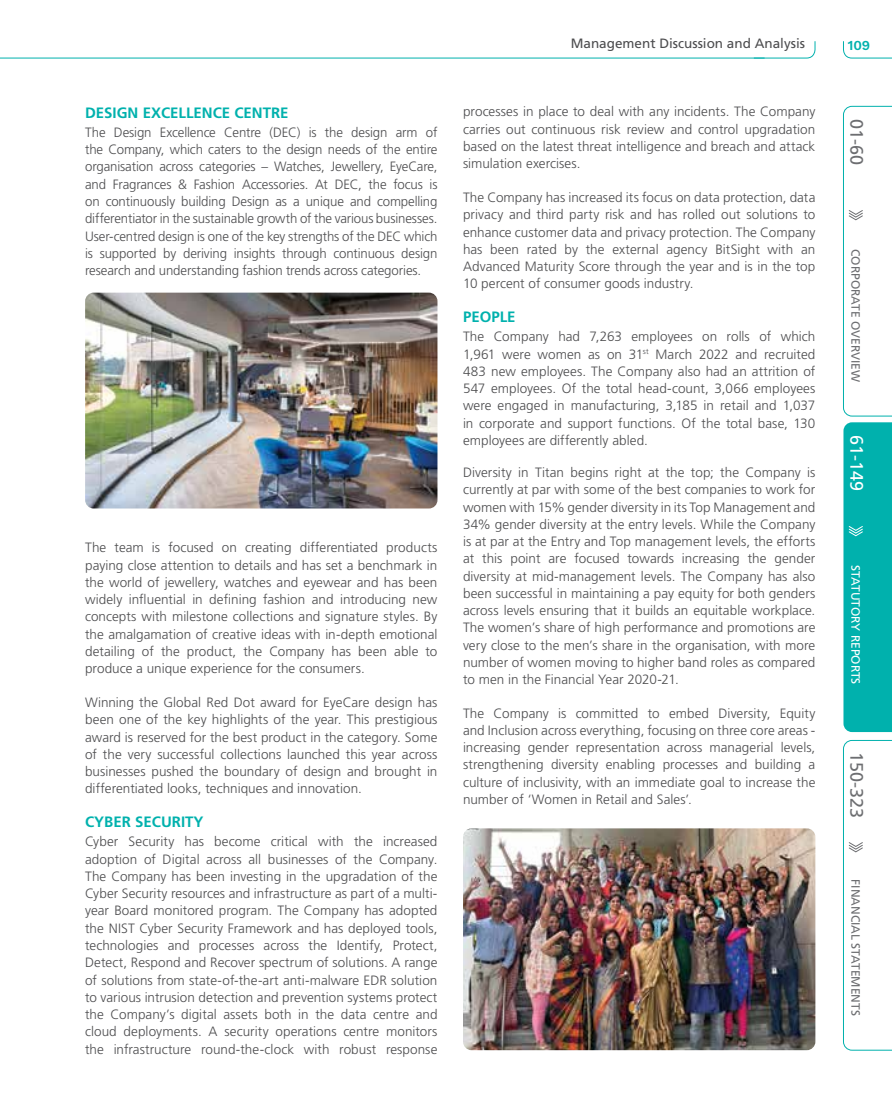
<style>
.page{position:relative;width:892px;height:1114px;background:#fff}
.page>*{position:absolute;margin:0;border:0;box-sizing:border-box;transform-origin:0 0}
.t1{font:18px "Frutiger LT Std";color:#6d6e71}
.t2{font:18px "Frutiger LT Std";color:#fff}
.t3{font:700 15px "Frutiger LT Std";color:#00b1ad}
.t4{font:300 13.5px/17.2px "Frutiger LT Std";color:#4d4d4f;text-align:justify}
.t5{font:13.5px "Frutiger LT Std";color:#4d4d4f}
.t6{font:600 13.5px "Work Sans";color:#00b1ad}
.t7{font:12px "Frutiger LT Std";color:#6d6e71}
.t8{font:12px "Frutiger LT Std";color:#fff}
</style>
<div class="page">
<svg style="left:843px;top:106px;width:48px;height:310px"></svg>
<svg style="left:843px;top:422px;width:48px;height:310px;background:#09b3af"></svg>
<svg style="left:843px;top:740px;width:48px;height:310px"></svg>
<svg style="left:843px;top:41px;width:48px;height:18px"></svg>
<svg style="left:0;top:41px;width:815px;height:18px"></svg>
<img style="left:463px;top:828px;width:352px;height:222px">
<img style="left:85px;top:293px;width:352px;height:215px">
<p class="t3" style="left:85px;top:104px;width:205px">DESIGN EXCELLENCE CENTRE</p>
<p class="t4" style="left:85px;top:124px;width:354px">The Design Excellence Centre (DEC) is the design arm of the Company, which caters to the design needs of the entire organisation across categories – Watches, Jewellery, EyeCare, and Fragrances &amp; Fashion Accessories. At DEC, the focus is on continuously building Design as a unique and compelling differentiator in the sustainable growth of the various businesses.<br>User-centred design is one of the key strengths of the DEC which is supported by deriving insights through continuous design research and understanding fashion trends across categories.</p>
<p class="t4" style="left:85px;top:539px;width:354px">The team is focused on creating differentiated products paying close attention to details and has set a benchmark in the world of jewellery, watches and eyewear and has been widely influential in defining fashion and introducing new concepts with milestone collections and signature styles. By the amalgamation of creative ideas with in-depth emotional detailing of the product, the Company has been able to produce a unique experience for the consumers.</p>
<p class="t4" style="left:85px;top:694px;width:354px">Winning the Global Red Dot award for EyeCare design has been one of the key highlights of the year. This prestigious award is reserved for the best product in the category. Some of the very successful collections launched this year across businesses pushed the boundary of design and brought in differentiated looks, techniques and innovation.</p>
<p class="t3" style="left:85px;top:813px;width:120px">CYBER SECURITY</p>
<p class="t4" style="left:85px;top:833px;width:354px">Cyber Security has become critical with the increased adoption of Digital across all businesses of the Company.<br>The Company has been investing in the upgradation of the Cyber Security resources and infrastructure as part of a multi&shy;year Board monitored program. The Company has adopted the NIST Cyber Security Framework and has deployed tools, technologies and processes across the Identify, Protect, Detect, Respond and Recover spectrum of solutions. A range of solutions from state-of-the-art anti-malware EDR solution to various intrusion detection and prevention systems protect the Company’s digital assets both in the data centre and cloud deployments. A security operations centre monitors the infrastructure round-the-clock with robust response</p>
<p class="t5" style="left:570px;top:35px;width:236px">Management Discussion and Analysis</p>
<p class="t6" style="left:847px;top:35px;width:24px">109</p>
<p class="t4" style="left:463px;top:103px;width:354px">processes in place to deal with any incidents. The Company carries out continuous risk review and control upgradation based on the latest threat intelligence and breach and attack simulation exercises.</p>
<p class="t4" style="left:463px;top:189px;width:354px">The Company has increased its focus on data protection, data privacy and third party risk and has rolled out solutions to enhance customer data and privacy protection. The Company has been rated by the external agency BitSight with an Advanced Maturity Score through the year and is in the top 10 percent of consumer goods industry.</p>
<p class="t3" style="left:463px;top:308px;width:54px">PEOPLE</p>
<p class="t4" style="left:463px;top:328px;width:354px">The Company had 7,263 employees on rolls of which 1,961 were women as on 31<sup>st</sup> March 2022 and recruited 483 new employees. The Company also had an attrition of 547 employees. Of the total head-count, 3,066 employees were engaged in manufacturing, 3,185 in retail and 1,037 in corporate and support functions. Of the total base, 130 employees are differently abled.</p>
<p class="t4" style="left:463px;top:464px;width:354px">Diversity in Titan begins right at the top; the Company is currently at par with some of the best companies to work for women with 15% gender diversity in its Top Management and 34% gender diversity at the entry levels. While the Company is at par at the Entry and Top management levels, the efforts at this point are focused towards increasing the gender diversity at mid-management levels. The Company has also been successful in maintaining a pay equity for both genders across levels ensuring that it builds an equitable workplace.<br>The women’s share of high performance and promotions are very close to the men’s share in the organisation, with more number of women moving to higher band roles as compared to men in the Financial Year 2020-21.</p>
<p class="t4" style="left:463px;top:704px;width:354px">The Company is committed to embed Diversity, Equity and Inclusion across everything, focusing on three core areas - increasing gender representation across managerial levels, strengthening diversity enabling processes and building a culture of inclusivity, with an immediate goal to increase the number of ‘Women in Retail and Sales’.</p>
<h1 class="t1" style="left:866px;top:119px;width:48px;rotate:90deg">01-60</h1>
<p class="t7" style="left:862px;top:249px;width:134px;rotate:90deg">CORPORATE OVERVIEW</p>
<h1 class="t2" style="left:866px;top:435px;width:58px;rotate:90deg">61-149</h1>
<p class="t8" style="left:862px;top:565px;width:121px;rotate:90deg">STATUTORY REPORTS</p>
<h1 class="t1" style="left:866px;top:752px;width:68px;rotate:90deg">150-323</h1>
<p class="t7" style="left:862px;top:879px;width:138px;rotate:90deg">FINANCIAL STATEMENTS</p>
</div>
